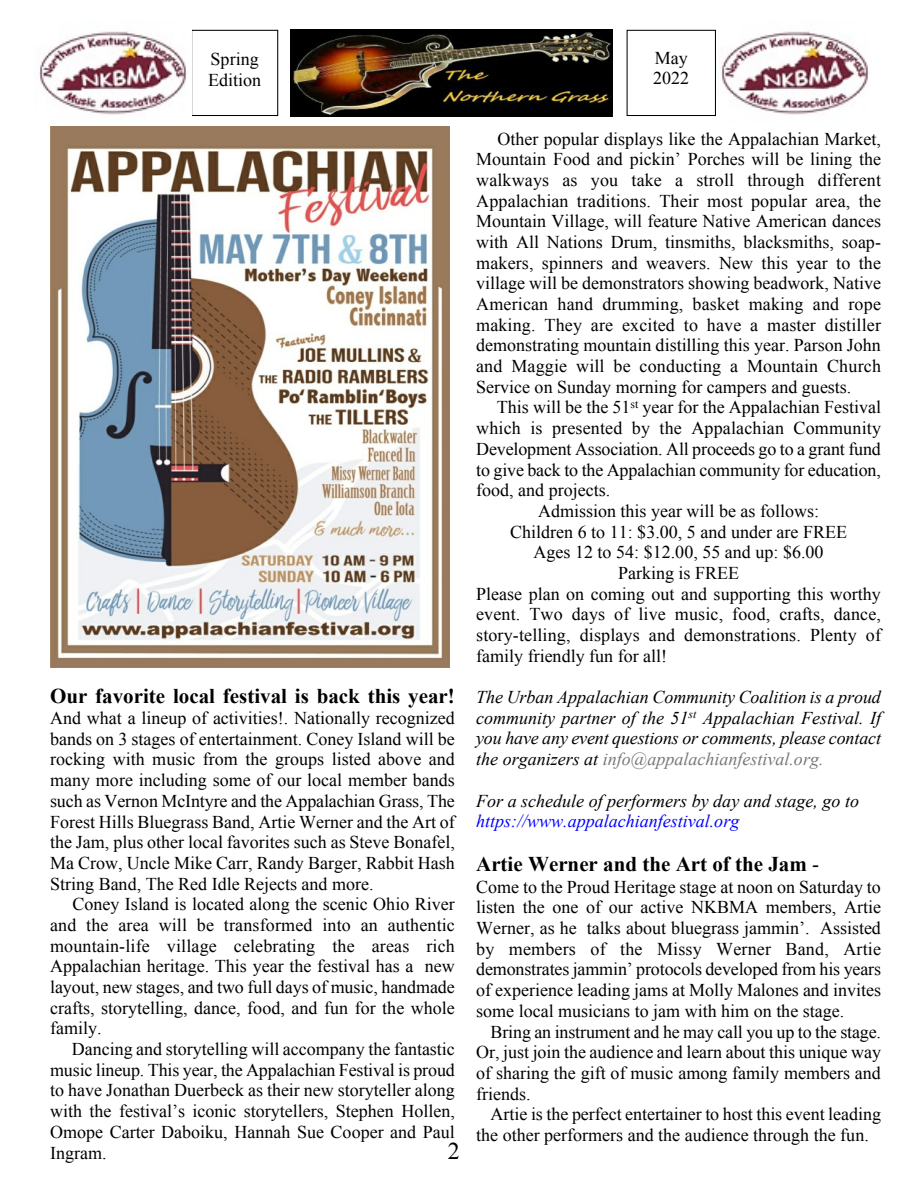
<style>
.page{position:relative;width:918px;height:1188px;background:#fff}
.page>*{position:absolute;margin:0;border:0;box-sizing:border-box;transform-origin:0 0}
.t1{font:24px "Times New Roman";color:#000}
.t2{font:700 21px "Times New Roman";color:#000}
.t3{font:18px/20.7px "Times New Roman";color:#000;text-align:justify}
.t4{font:italic 18px/20.7px "Times New Roman";color:#000;text-align:justify}
.t5{font:italic 18px "Times New Roman";color:#00f}
.s1{color:#777}
.s2{font-weight:400}
</style>
<div class="page">
<div style="left:191px;top:30px;width:87px;height:86px;background:#fff;border:1px solid #000"></div>
<div style="left:627px;top:30px;width:89px;height:86px;background:#fff;border:1px solid #000"></div>
<img style="left:291px;top:30px;width:322px;height:86px">
<img style="left:39px;top:31px;width:148px;height:84px">
<img style="left:721px;top:31px;width:148px;height:84px">
<img style="left:51px;top:127px;width:398px;height:540px">
<p class="t3" style="left:208px;top:51px;width:55px">Spring<br>Edition</p>
<p class="t3" style="left:653px;top:49px;width:38px">May<br>2022</p>
<p class="t2" style="left:50px;top:688px;width:406px">Our favorite local festival is back this year!</p>
<p class="t3" style="left:50px;top:709px;width:406px">And what a lineup of activities!. Nationally recognized bands on 3 stages of entertainment. Coney Island will be rocking with music from the groups listed above and many more including some of our local member bands such as Vernon McIntyre and the Appalachian Grass, The Forest Hills Bluegrass Band, Artie Werner and the Art of the Jam, plus other local favorites such as Steve Bonafel, Ma Crow, Uncle Mike Carr, Randy Barger, Rabbit Hash String Band, The Red Idle Rejects and more.</p>
<p class="t3" style="left:50px;top:896px;width:406px;text-indent:22px">Coney Island is located along the scenic Ohio River and the area will be transformed into an authentic mountain-life village celebrating the areas rich Appalachian heritage. This year the festival has a new layout, new stages, and two full days of music, handmade crafts, storytelling, dance, food, and fun for the whole family.</p>
<p class="t3" style="left:50px;top:1040px;width:406px;text-indent:22px">Dancing and storytelling will accompany the fantastic music lineup. This year, the Appalachian Festival is proud to have Jonathan Duerbeck as their new storyteller along with the festival’s iconic storytellers, Stephen Hollen, Omope Carter Daboiku, Hannah Sue Cooper and Paul Ingram.</p>
<h1 class="t1" style="left:448px;top:1142px;width:13px">2</h1>
<p class="t3" style="left:476px;top:130px;width:406px;text-indent:21px">Other popular displays like the Appalachian Market, Mountain Food and pickin’ Porches will be lining the walkways as you take a stroll through different Appalachian traditions. Their most popular area, the Mountain Village, will feature Native American dances with All Nations Drum, tinsmiths, blacksmiths, soap&shy;makers, spinners and weavers. New this year to the village will be demonstrators showing beadwork, Native American hand drumming, basket making and rope making. They are excited to have a master distiller demonstrating mountain distilling this year. Parson John and Maggie will be conducting a Mountain Church Service on Sunday morning for campers and guests.</p>
<p class="t3" style="left:497px;top:399px;width:386px">This will be the 51<sup>st</sup> year for the Appalachian Festival</p>
<p class="t3" style="left:476px;top:419px;width:406px">which is presented by the Appalachian Community</p>
<p class="t3" style="left:476px;top:440px;width:406px">Development Association. All proceeds go to a grant fund</p>
<p class="t3" style="left:476px;top:461px;width:406px">to give back to the Appalachian community for education,</p>
<p class="t3" style="left:476px;top:482px;width:136px">food, and projects.</p>
<p class="t3" style="left:538px;top:502px;width:283px">Admission this year will be as follows:</p>
<p class="t3" style="left:510px;top:523px;width:338px">Children 6 to 11: $3.00, 5 and under are FREE</p>
<p class="t3" style="left:534px;top:544px;width:292px">Ages 12 to 54: $12.00, 55 and up: $6.00</p>
<p class="t3" style="left:618px;top:564px;width:123px">Parking is FREE</p>
<p class="t3" style="left:476px;top:585px;width:406px">Please plan on coming out and supporting this worthy</p>
<p class="t3" style="left:476px;top:606px;width:406px">event. Two days of live music, food, crafts, dance,</p>
<p class="t3" style="left:476px;top:626px;width:406px">story-telling, displays and demonstrations. Plenty of</p>
<p class="t3" style="left:476px;top:647px;width:193px">family friendly fun for all!</p>
<p class="t4" style="left:476px;top:688px;width:406px">The Urban Appalachian Community Coalition is a proud community partner of the 51<sup>st</sup> Appalachian Festival. If you have any event questions or comments, please contact the organizers at <span class="s1">info@appalachianfestival.org.</span></p>
<p class="t4" style="left:476px;top:792px;width:384px">For a schedule of performers by day and stage, go to</p>
<p class="t5" style="left:476px;top:815px;width:265px">https://www.appalachianfestival.org</p>
<p class="t2" style="left:476px;top:857px;width:345px">Artie Werner and the Art of the Jam <span class="s2">-</span></p>
<p class="t3" style="left:476px;top:878px;width:406px">Come to the Proud Heritage stage at noon on Saturday to listen the one of our active NKBMA members, Artie Werner, as he talks about bluegrass jammin’. Assisted by members of the Missy Werner Band, Artie demonstrates jammin’ protocols developed from his years of experience leading jams at Molly Malones and invites some local musicians to jam with him on the stage.</p>
<p class="t3" style="left:476px;top:1023px;width:406px;text-indent:14px">Bring an instrument and he may call you up to the stage.<br>Or, just join the audience and learn about this unique way of sharing the gift of music among family members and friends.</p>
<p class="t3" style="left:476px;top:1106px;width:406px;text-indent:14px">Artie is the perfect entertainer to host this event leading the other performers and the audience through the fun.</p>
</div>
